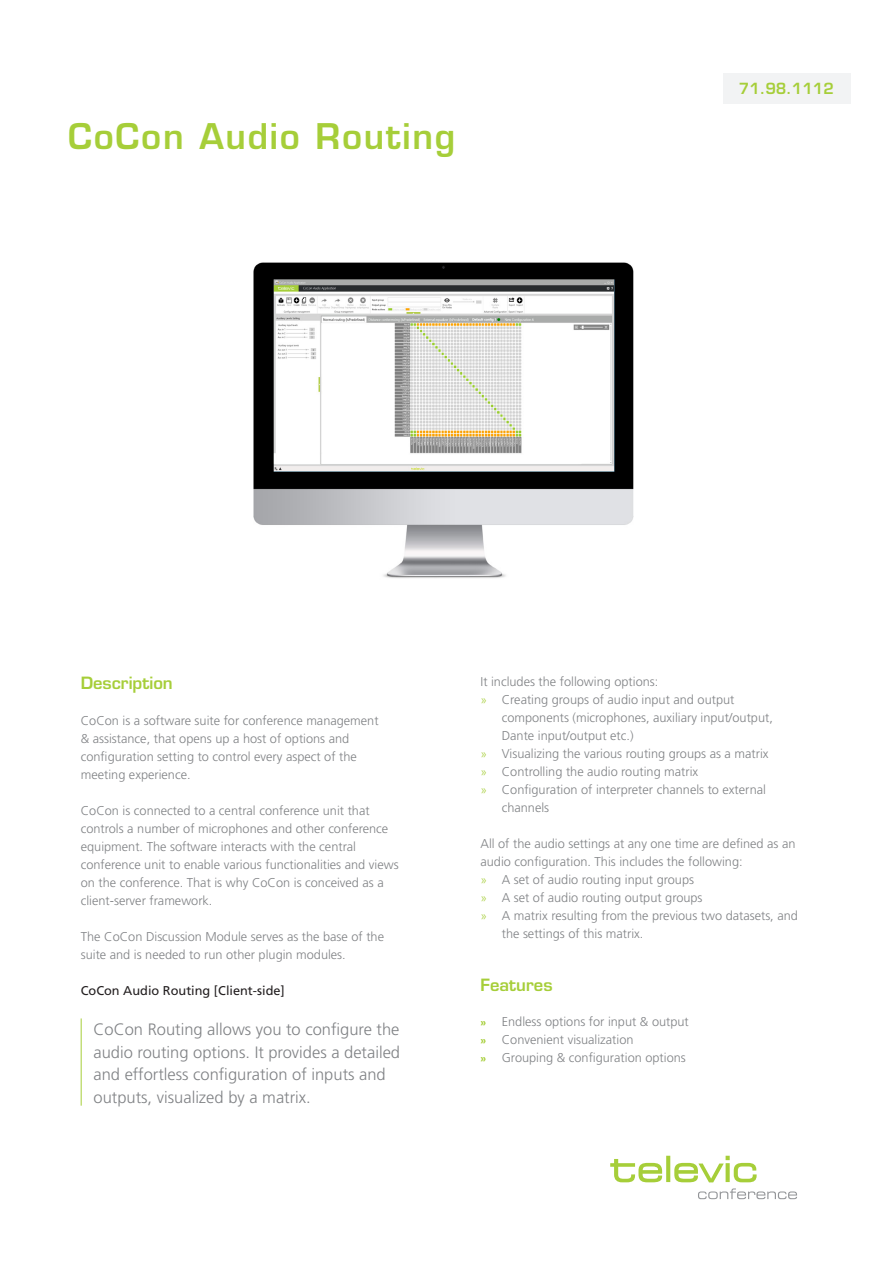
<style>
.page{position:relative;width:893px;height:1263px;background:#fff}
.page>*{position:absolute;margin:0;border:0;box-sizing:border-box;transform-origin:0 0}
.Titel_niveau_1{font:600 34.5px "Eurostile LT Std";letter-spacing:.05em;color:#a6ce39}
.BROOD___regular{font:300 16.5px/22.5px "Frutiger LT Std";color:#808285}
.Titel_niveau_3{font:600 16.5px "Eurostile LT Std";color:#a6ce39}
.DATASHEET_-_number{font:600 15px "Eurostile LT Std";color:#a6ce39}
.BROOD___regular-2{font:300 12.75px/18px "Frutiger LT Std";color:#808285}
.BROOD___regular-3{font:12.75px "Frutiger LT Std";color:#231f20}
.s1{font-size:12px;color:#a6ce39}
.s2{font-weight:700;font-size:10.5px;color:#a6ce39}
</style>
<div class="page">
<svg style="left:698px;top:1188px;width:99px;height:11px"></svg>
<svg style="left:610px;top:1156px;width:147px;height:26px"></svg>
<div style="left:722px;top:73px;width:128px;height:30px;background:#f2f3f4"></div>
<hr style="left:81px;top:1018px;width:1px;height:88px;background:#a6ce39">
<img style="left:253px;top:262px;width:381px;height:316px">
<p class="Titel_niveau_1" style="left:68px;top:115px;width:389px">CoCon Audio Routing</p>
<p class="DATASHEET_-_number" style="left:739px;top:79px;width:97px">71.98.1112</p>
<p class="DATASHEET_-_number" style="left:792px;top:79px;width:44px">2000</p>
<p class="Titel_niveau_3" style="left:81px;top:672px;width:94px">Description</p>
<p class="BROOD___regular-2" style="left:81px;top:711px;width:299px">CoCon is a software suite for conference management &amp; assistance, that opens up a host of options and configuration setting to control every aspect of the meeting experience.</p>
<p class="BROOD___regular-2" style="left:81px;top:801px;width:319px">CoCon is connected to a central conference unit that controls a number of microphones and other conference equipment. The software interacts with the central conference unit to enable various functionalities and views on the conference. That is why CoCon is conceived as a client-server framework.</p>
<p class="BROOD___regular-2" style="left:81px;top:927px;width:305px">The CoCon Discussion Module serves as the base of the suite and is needed to run other plugin modules.</p>
<p class="BROOD___regular-3" style="left:81px;top:983px;width:205px">CoCon Audio Routing [Client-side]</p>
<p class="BROOD___regular" style="left:94px;top:1018px;width:308px">CoCon Routing allows you to configure the audio routing options. It provides a detailed and effortless configuration of inputs and outputs, visualized by a matrix.</p>
<p class="BROOD___regular-2" style="left:480px;top:672px;width:179px">It includes the following options:</p>
<p class="BROOD___regular-2" style="left:502px;top:690px;width:273px;text-indent:-21px"><span class="s1">»</span> Creating groups of audio input and output components (microphones, auxiliary input/output,<br>Dante input/output etc.)</p>
<p class="BROOD___regular-2" style="left:480px;top:744px;width:289px"><span class="s1">»</span> Visualizing the various routing groups as a matrix</p>
<p class="BROOD___regular-2" style="left:480px;top:762px;width:219px"><span class="s1">»</span> Controlling the audio routing matrix</p>
<p class="BROOD___regular-2" style="left:502px;top:780px;width:266px;text-indent:-21px"><span class="s1">»</span> Configuration of interpreter channels to external channels</p>
<p class="BROOD___regular-2" style="left:480px;top:834px;width:317px">All of the audio settings at any one time are defined as an audio configuration. This includes the following:</p>
<p class="BROOD___regular-2" style="left:480px;top:870px;width:215px"><span class="s1">»</span> A set of audio routing input groups</p>
<p class="BROOD___regular-2" style="left:480px;top:888px;width:224px"><span class="s1">»</span> A set of audio routing output groups</p>
<p class="BROOD___regular-2" style="left:502px;top:906px;width:298px;text-indent:-21px"><span class="s1">»</span> A matrix resulting from the previous two datasets, and the settings of this matrix.</p>
<p class="Titel_niveau_3" style="left:480px;top:974px;width:74px">Features</p>
<p class="BROOD___regular-2" style="left:480px;top:1013px;width:210px"><span class="s2">»</span> Endless options for input &amp; output</p>
<p class="BROOD___regular-2" style="left:480px;top:1031px;width:155px"><span class="s2">»</span> Convenient visualization</p>
<p class="BROOD___regular-2" style="left:480px;top:1049px;width:207px"><span class="s2">»</span> Grouping &amp; configuration options</p>
</div>
